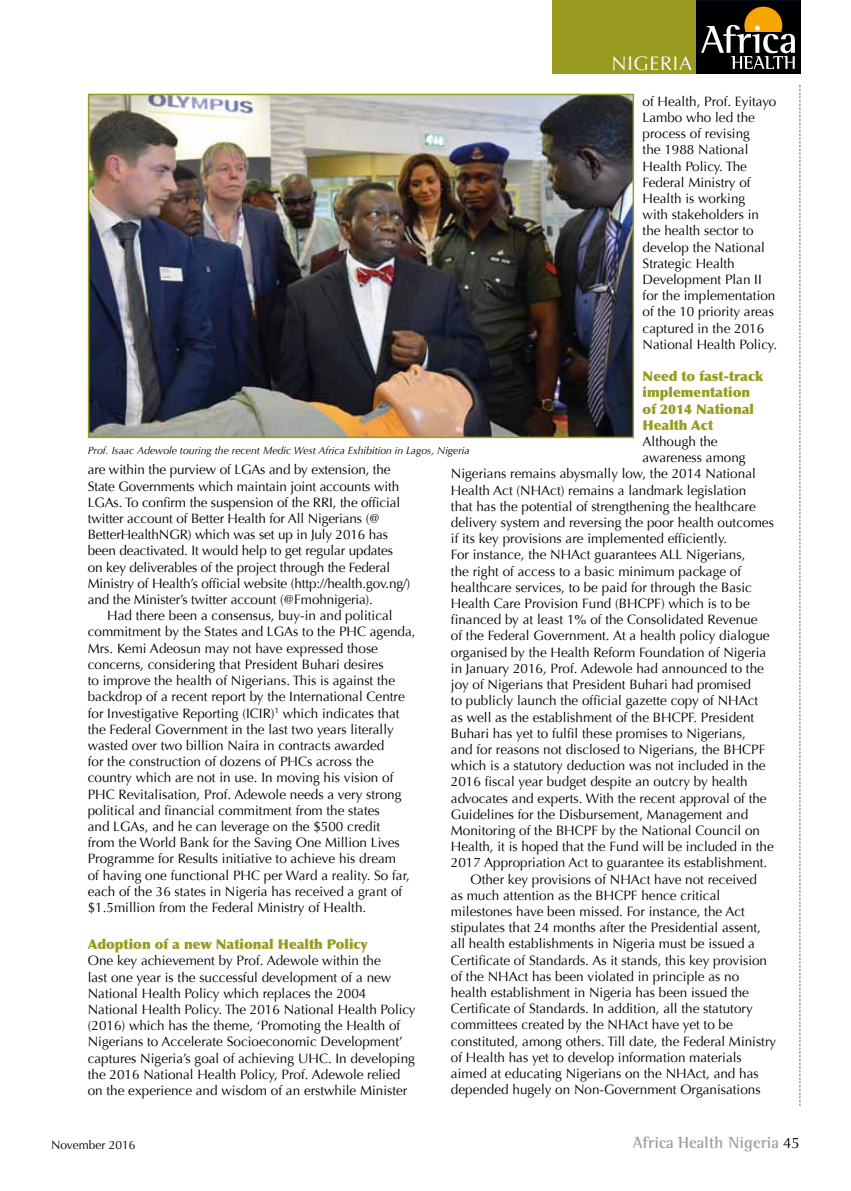
<style>
.page{position:relative;width:851px;height:1191px;background:#fff}
.page>*{position:absolute;margin:0;border:0;box-sizing:border-box;transform-origin:0 0}
.t1{font:19.5px "Optima";letter-spacing:.04em;color:#fff}
.t2{font:700 16.5px "Rotis Semi Serif";color:#9d9d9c}
.t3{font:13.5px/16.2px "Optima";color:#000}
.t4{font:900 13.5px/16.2px "Optima";color:#989b1f}
.t5{font:12px "Optima";color:#000}
.t6{font:italic 10.5px "Optima";color:#000}
.s1{font-family:"Optima";font-weight:400;font-size:15px;color:#000}
</style>
<div class="page">
<div style="left:552px;top:0;width:144px;height:73px;background:#989b1f"></div>
<div style="left:696px;top:1px;width:104px;height:72px;background:#000"></div>
<div style="left:744px;top:7px;width:38px;height:38px;background:#f7a600;border-radius:50%"></div>
<svg style="left:701px;top:22px;width:93px;height:47px"></svg>
<svg style="left:799px;top:85px;width:1px;height:1021px"></svg>
<img style="left:91px;top:97px;width:540px;height:338px">
<div style="left:88px;top:94px;width:546px;height:344px;border:2px solid #989b1f"></div>
<h1 class="t1" style="left:611px;top:52px;width:82px">n igeria</h1>
<p class="t3" style="left:642px;top:93px;width:136px">of Health, Prof. Eyitayo<br>Lambo who led the process of revising<br>the 1988 National<br>Health Policy. The<br>Federal Ministry of<br>Health is working<br>with stakeholders in the health sector to develop the National<br>Strategic Health<br>Development Plan II<br>for the implementation of the 10 priority areas captured in the 2016<br>National Health Policy.</p>
<p class="t4" style="left:642px;top:368px;width:122px">Need to fast-track implementation of 2014 National<br>Health Act</p>
<p class="t3" style="left:642px;top:433px;width:77px">Although the</p>
<p class="t3" style="left:642px;top:450px;width:105px">awareness among</p>
<p class="t3" style="left:451px;top:466px;width:306px">Nigerians remains abysmally low, the 2014 National</p>
<p class="t3" style="left:451px;top:482px;width:297px">Health Act (NHAct) remains a landmark legislation</p>
<p class="t3" style="left:451px;top:498px;width:306px">that has the potential of strengthening the healthcare</p>
<p class="t3" style="left:451px;top:514px;width:324px">delivery system and reversing the poor health outcomes</p>
<p class="t3" style="left:451px;top:531px;width:278px">if its key provisions are implemented efficiently.</p>
<p class="t3" style="left:451px;top:547px;width:296px">For instance, the NHAct guarantees ALL Nigerians,</p>
<p class="t3" style="left:451px;top:563px;width:292px">the right of access to a basic minimum package of</p>
<p class="t3" style="left:451px;top:579px;width:302px">healthcare services, to be paid for through the Basic</p>
<p class="t3" style="left:451px;top:595px;width:300px">Health Care Provision Fund (BHCPF) which is to be</p>
<p class="t3" style="left:451px;top:612px;width:308px">financed by at least 1% of the Consolidated Revenue</p>
<p class="t3" style="left:451px;top:628px;width:320px">of the Federal Government. At a health policy dialogue</p>
<p class="t3" style="left:451px;top:644px;width:317px">organised by the Health Reform Foundation of Nigeria</p>
<p class="t3" style="left:451px;top:660px;width:314px">in January 2016, Prof. Adewole had announced to the</p>
<p class="t3" style="left:451px;top:676px;width:301px">joy of Nigerians that President Buhari had promised</p>
<p class="t3" style="left:451px;top:693px;width:309px">to publicly launch the official gazette copy of NHAct</p>
<p class="t3" style="left:451px;top:709px;width:305px">as well as the establishment of the BHCPF. President</p>
<p class="t3" style="left:451px;top:725px;width:296px">Buhari has yet to fulfil these promises to Nigerians,</p>
<p class="t3" style="left:451px;top:741px;width:316px">and for reasons not disclosed to Nigerians, the BHCPF</p>
<p class="t3" style="left:451px;top:757px;width:316px">which is a statutory deduction was not included in the</p>
<p class="t3" style="left:451px;top:774px;width:298px">2016 fiscal year budget despite an outcry by health</p>
<p class="t3" style="left:451px;top:790px;width:317px">advocates and experts. With the recent approval of the</p>
<p class="t3" style="left:451px;top:806px;width:299px">Guidelines for the Disbursement, Management and</p>
<p class="t3" style="left:451px;top:822px;width:310px">Monitoring of the BHCPF by the National Council on</p>
<p class="t3" style="left:451px;top:838px;width:324px">Health, it is hoped that the Fund will be included in the</p>
<p class="t3" style="left:451px;top:855px;width:318px">2017 Appropriation Act to guarantee its establishment.</p>
<p class="t3" style="left:470px;top:871px;width:288px">Other key provisions of NHAct have not received</p>
<p class="t3" style="left:451px;top:887px;width:271px">as much attention as the BHCPF hence critical</p>
<p class="t3" style="left:451px;top:903px;width:295px">milestones have been missed. For instance, the Act</p>
<p class="t3" style="left:451px;top:919px;width:311px">stipulates that 24 months after the Presidential assent,</p>
<p class="t3" style="left:451px;top:936px;width:305px">all health establishments in Nigeria must be issued a</p>
<p class="t3" style="left:451px;top:952px;width:317px">Certificate of Standards. As it stands, this key provision</p>
<p class="t3" style="left:451px;top:968px;width:290px">of the NHAct has been violated in principle as no</p>
<p class="t3" style="left:451px;top:984px;width:299px">health establishment in Nigeria has been issued the</p>
<p class="t3" style="left:451px;top:1000px;width:303px">Certificate of Standards. I n addition, all the statutory</p>
<p class="t3" style="left:451px;top:1017px;width:283px">committees created by the NHAct have yet to be</p>
<p class="t3" style="left:451px;top:1033px;width:327px">constituted, among others. Till date, the Federal Ministry</p>
<p class="t3" style="left:451px;top:1049px;width:292px">of Health has yet to develop information materials</p>
<p class="t3" style="left:451px;top:1065px;width:309px">aimed at educating Nigerians on the NHAct, and has</p>
<p class="t3" style="left:451px;top:1081px;width:311px">depended hugely on Non-Government Organisations</p>
<p class="t6" style="left:88px;top:444px;width:383px">Prof. Isaac Adewole touring the recent Medic West Africa Exhibition in Lagos, Nigeria</p>
<p class="t3" style="left:88px;top:462px;width:324px">are within the purview of LGAs and by extension, the State Governments which maintain joint accounts with LGAs. To confirm the suspension of the RRI, the official twitter account of Better Health for All Nigerians (@ BetterHealthNGR) which was set up in July 2016 has been deactivated. It would help to get regular updates on key deliverables of the project through the Federal Ministry of Health’s official website (http://health.gov.ng/) and the Minister’s twitter account (@Fmohnigeria).</p>
<p class="t3" style="left:88px;top:608px;width:329px;text-indent:19px">Had there been a consensus, buy-in and political commitment by the States and LGAs to the PHC agenda, Mrs. Kemi Adeosun may not have expressed those concerns, considering that President Buhari desires<br>to improve the health of Nigerians. This is against the backdrop of a recent report by the I nternational Centre for I nvestigative Reporting (I CIR)<sup>1</sup> which indicates that the Federal Government in the last two years literally wasted over two billion Naira in contracts awarded<br>for the construction of dozens of PHCs across the country which are not in use. I n moving his vision of PHC Revitalisation, Prof. Adewole needs a very strong political and financial commitment from the states<br>and LGAs, and he can leverage on the $500 credit<br>from the World Bank for the Saving One Million Lives Programme for Results initiative to achieve his dream<br>of having one functional PHC per Ward a reality. So far, each of the 36 states in Nigeria has received a grant of $1.5million from the Federal Ministry of Health.</p>
<p class="t4" style="left:88px;top:936px;width:281px">Adoption of a new National Health Policy</p>
<p class="t3" style="left:88px;top:953px;width:329px">One key achievement by Prof. Adewole within the<br>last one year is the successful development of a new National Health Policy which replaces the 2004<br>National Health Policy. The 2016 National Health Policy (2016) which has the theme, ‘Promoting the Health of Nigerians to Accelerate Socioeconomic Development’ captures Nigeria’s goal of achieving UHC. I n developing the 2016 National Health Policy, Prof. Adewole relied on the experience and wisdom of an erstwhile Minister</p>
<p class="t5" style="left:51px;top:1137px;width:86px">November 2016</p>
<p class="t2" style="left:632px;top:1133px;width:169px">Africa Health Nigeria <span class="s1">45</span></p>
</div>
